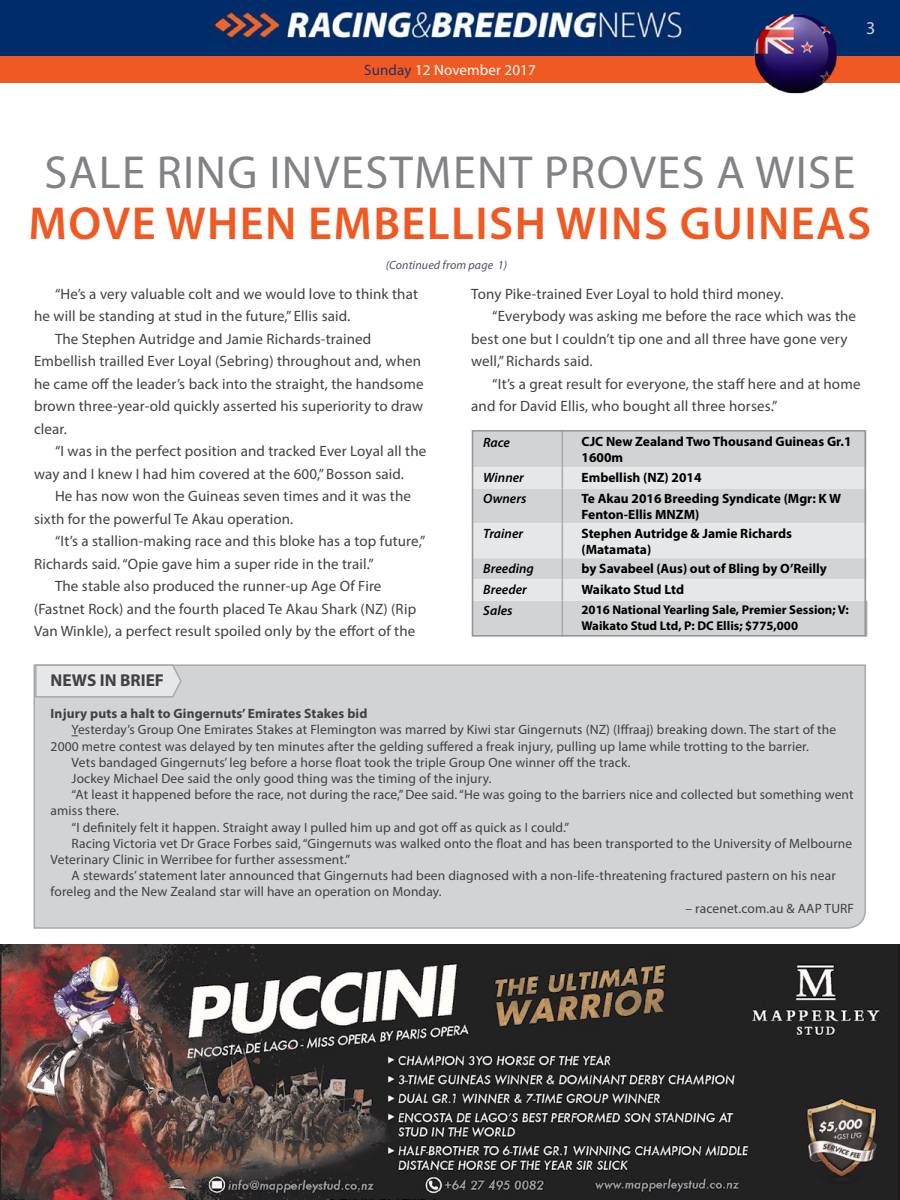
<style>
.page{position:relative;width:900px;height:1200px;background:#fff}
.page>*{position:absolute;margin:0;border:0;box-sizing:border-box;transform-origin:0 0}
.t1{font:46.5px "Myriad Pro";letter-spacing:.03em;color:#808285}
.t2{font:600 46.5px "Myriad Pro";letter-spacing:.03em;color:#f15922}
.t3{font:18px "Myriad Pro";color:#d1d4d4}
.t4{font:700 17.25px "Myriad Pro";color:#414042}
.t5{font:15px "Myriad Pro";letter-spacing:.01em;color:#414042}
.t6{font:15px "Myriad Pro";letter-spacing:.01em;color:#fff}
.t7{font:13.5px "Myriad Pro";letter-spacing:.01em;color:#414042}
.t8{font:700 13.5px/16.2px "Myriad Pro";color:#000}
.t9{font:700 13.5px "Myriad Pro";letter-spacing:.01em;color:#414042}
.t10{font:italic 600 13.5px "Myriad Pro";color:#000}
.t11{font:700 12.75px/15.3px "Myriad Pro";color:#000}
.t12{font:italic 12px "Myriad Pro";letter-spacing:.01em;color:#4d4d6b}
.s1{color:#203267}
</style>
<div class="page">
<div style="left:0;top:56px;width:900px;height:27px;background:#f15922"></div>
<img style="left:0;top:0;width:900px;height:56px">
<div style="left:475px;top:430px;width:392px;height:204px;background:#d1d3d4"></div>
<svg style="left:475px;top:467px;width:392px;height:134px;background:#dddedf"></svg>
<hr style="left:562px;top:430px;width:1px;height:37px;background:#a7a9ac">
<svg style="left:562px;top:467px;width:1px;height:22px"></svg>
<hr style="left:562px;top:489px;width:1px;height:34px;background:#a7a9ac">
<hr style="left:562px;top:523px;width:1px;height:35px;background:#a7a9ac">
<svg style="left:562px;top:558px;width:1px;height:43px"></svg>
<hr style="left:562px;top:601px;width:1px;height:36px;background:#a7a9ac">
<hr style="left:866px;top:601px;width:1px;height:36px;background:#a7a9ac">
<div style="left:472px;top:430px;width:394px;height:207px;border:2px solid #939598"></div>
<img style="left:752px;top:12px;width:88px;height:82px">
<img style="left:0;top:945px;width:900px;height:255px">
<div style="left:33px;top:664px;width:833px;height:265px;background:#d1d3d4"></div>
<svg style="left:34px;top:664px;width:149px;height:34px;background:#dddee0"></svg>
<p class="t6" style="left:364px;top:61px;width:173px"><span class="s1">Sunday</span> 12 November 2017</p>
<p class="t3" style="left:866px;top:17px;width:11px">3</p>
<h1 class="t1" style="left:45px;top:143px;width:812px">SALE RING INVESTMENT PROVES A WISE</h1>
<h1 class="t2" style="left:29px;top:194px;width:844px">MOVE WHEN EMBELLISH WINS GUINEAS</h1>
<p class="t12" style="left:386px;top:258px;width:123px">(Continued from page 1)</p>
<p class="t5" style="left:55px;top:285px;width:365px">“He’s a very valuable colt and we would love to think that</p>
<p class="t5" style="left:34px;top:307px;width:318px">he will be standing at stud in the future,” Ellis said.</p>
<p class="t5" style="left:55px;top:330px;width:318px">The Stephen Autridge and Jamie Richards-trained</p>
<p class="t5" style="left:34px;top:352px;width:389px">Embellish trailled Ever Loyal (Sebring) throughout and, when</p>
<p class="t5" style="left:34px;top:375px;width:391px">he came off the leader’s back into the straight, the handsome</p>
<p class="t5" style="left:34px;top:397px;width:391px">brown three-year-old quickly asserted his superiority to draw</p>
<p class="t5" style="left:34px;top:420px;width:34px">clear.</p>
<p class="t5" style="left:55px;top:442px;width:373px">“I was in the perfect position and tracked Ever Loyal all the</p>
<p class="t5" style="left:34px;top:465px;width:372px">way and I knew I had him covered at the 600,” Bosson said.</p>
<p class="t5" style="left:55px;top:487px;width:358px">He has now won the Guineas seven times and it was the</p>
<p class="t5" style="left:34px;top:510px;width:261px">sixth for the powerful Te Akau operation.</p>
<p class="t5" style="left:55px;top:532px;width:372px">“It’s a stallion-making race and this bloke has a top future,”</p>
<p class="t5" style="left:34px;top:555px;width:341px">Richards said. “Opie gave him a super ride in the trail.”</p>
<p class="t5" style="left:55px;top:577px;width:328px">The stable also produced the runner-up Age Of Fire</p>
<p class="t5" style="left:34px;top:600px;width:384px">(Fastnet Rock) and the fourth placed Te Akau Shark (NZ) (Rip</p>
<p class="t5" style="left:34px;top:622px;width:383px">Van Winkle), a perfect result spoiled only by the effort of the</p>
<p class="t5" style="left:471px;top:285px;width:314px">Tony Pike-trained Ever Loyal to hold third money.</p>
<p class="t5" style="left:492px;top:307px;width:365px">“Everybody was asking me before the race which was the</p>
<p class="t5" style="left:471px;top:330px;width:378px">best one but I couldn’t tip one and all three have gone very</p>
<p class="t5" style="left:471px;top:352px;width:123px">well,” Richards said.</p>
<p class="t5" style="left:492px;top:375px;width:370px">“It’s a great result for everyone, the staff here and at home</p>
<p class="t5" style="left:471px;top:397px;width:308px">and for David Ellis, who bought all three horses.”</p>
<p class="t10" style="left:483px;top:434px;width:28px">Race</p>
<p class="t8" style="left:582px;top:433px;width:271px">CJC New Zealand Two Thousand Guineas Gr.1<br>1600m</p>
<p class="t10" style="left:483px;top:468px;width:42px">Winner</p>
<p class="t8" style="left:582px;top:469px;width:121px">Embellish (NZ) 2014</p>
<p class="t10" style="left:483px;top:490px;width:45px">Owners</p>
<p class="t8" style="left:582px;top:490px;width:261px">Te Akau 2016 Breeding Syndicate (Mgr: K W<br>Fenton-Ellis MNZM)</p>
<p class="t10" style="left:483px;top:525px;width:41px">Trainer</p>
<p class="t8" style="left:582px;top:525px;width:212px">Stephen Autridge &amp; Jamie Richards (Matamata)</p>
<p class="t10" style="left:483px;top:559px;width:52px">Breeding</p>
<p class="t8" style="left:582px;top:559px;width:247px">by Savabeel (Aus) out of Bling by O’Reilly</p>
<p class="t10" style="left:483px;top:581px;width:45px">Breeder</p>
<p class="t8" style="left:582px;top:581px;width:104px">Waikato Stud Ltd</p>
<p class="t10" style="left:483px;top:602px;width:31px">Sales</p>
<p class="t11" style="left:582px;top:602px;width:269px">2016 National Yearling Sale, Premier Session; V:<br>Waikato Stud Ltd, P: DC Ellis; $775,000</p>
<p class="t4" style="left:51px;top:669px;width:115px">NEWS IN BRIEF</p>
<p class="t9" style="left:51px;top:705px;width:318px">Injury puts a halt to Gingernuts’ Emirates Stakes bid</p>
<p class="t7" style="left:72px;top:722px;width:766px">Yesterday’s Group One Emirates Stakes at Flemington was marred by Kiwi star Gingernuts (NZ) (Iffraaj) breaking down. The start of the</p>
<p class="t7" style="left:51px;top:738px;width:760px">2000 metre contest was delayed by ten minutes after the gelding suffered a freak injury, pulling up lame while trotting to the barrier.</p>
<p class="t7" style="left:72px;top:754px;width:560px">Vets bandaged Gingernuts’ leg before a horse float took the triple Group One winner off the track.</p>
<p class="t7" style="left:72px;top:770px;width:421px">Jockey Michael Dee said the only good thing was the timing of the injury.</p>
<p class="t7" style="left:72px;top:786px;width:784px">“At least it happened before the race, not during the race,” Dee said. “He was going to the barriers nice and collected but something went</p>
<p class="t7" style="left:51px;top:803px;width:70px">amiss there.</p>
<p class="t7" style="left:72px;top:819px;width:499px">“I definitely felt it happen. Straight away I pulled him up and got off as quick as I could.”</p>
<p class="t7" style="left:72px;top:835px;width:782px">Racing Victoria vet Dr Grace Forbes said, “Gingernuts was walked onto the float and has been transported to the University of Melbourne</p>
<p class="t7" style="left:51px;top:851px;width:301px">Veterinary Clinic in Werribee for further assessment.”</p>
<p class="t7" style="left:72px;top:867px;width:766px">A stewards’ statement later announced that Gingernuts had been diagnosed with a non-life-threatening fractured pastern on his near</p>
<p class="t7" style="left:51px;top:884px;width:393px">foreleg and the New Zealand star will have an operation on Monday.</p>
<p class="t7" style="left:685px;top:900px;width:170px">– racenet.com.au &amp; AAP TURF</p>
</div>
